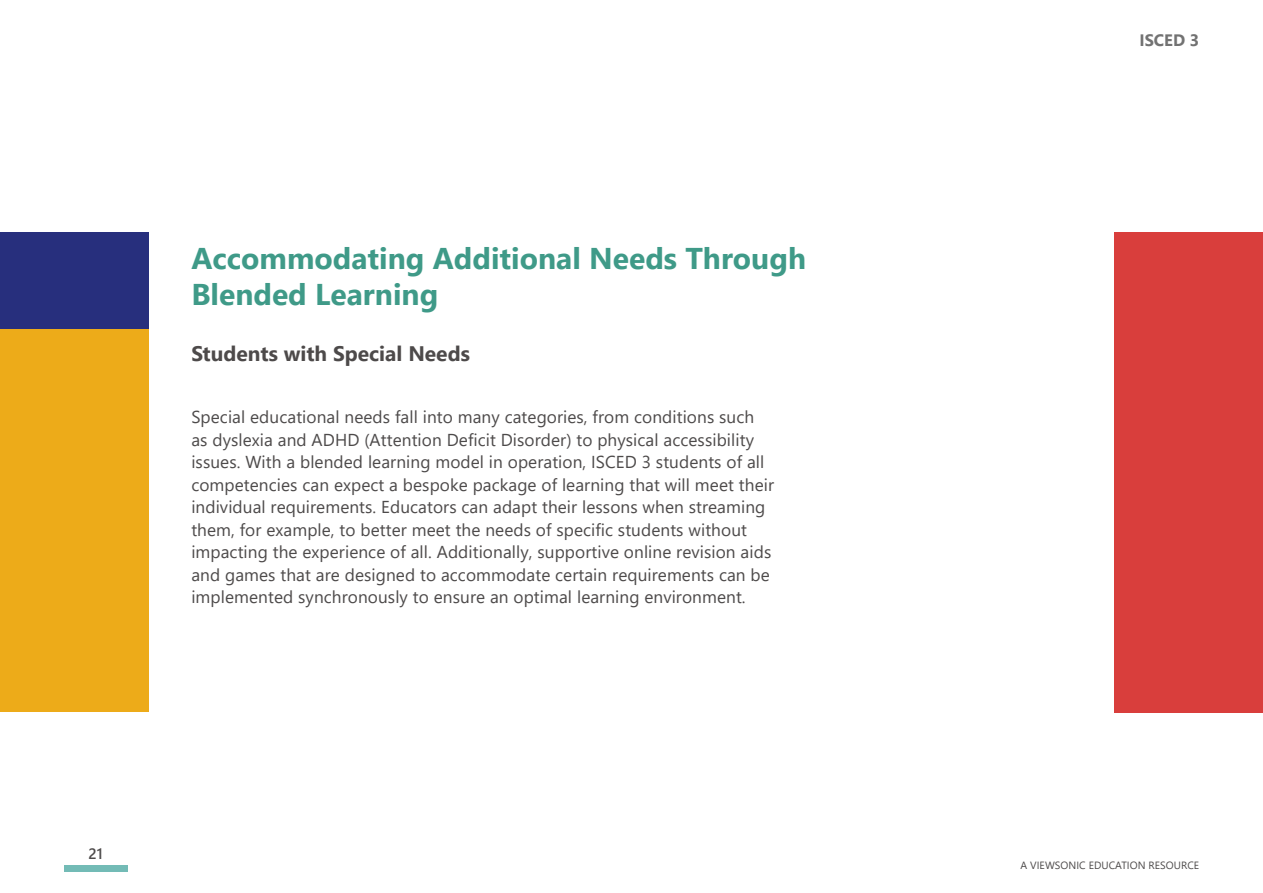
<style>
.page{position:relative;width:1263px;height:893px;background:#fff}
.page>*{position:absolute;margin:0;border:0;box-sizing:border-box;transform-origin:0 0}
.t1{font:700 30px/36px "Segoe UI";color:#3f9a88}
.t2{font:700 21px "Segoe UI";color:#4d4a4a}
.t3{font:17.25px/22.5px "Segoe UI";letter-spacing:.005em;color:#4d4a4a}
.t4{font:700 16.5px "Segoe UI";color:#727272}
.t5{font:600 15px "Segoe UI";color:#4d4a4a}
.t6{font:10.5px "Segoe UI";letter-spacing:.005em;color:#4d4a4a}
</style>
<div class="page">
<div style="left:1114px;top:232px;width:149px;height:480px;background:#d93e3c"></div>
<div style="left:0;top:232px;width:149px;height:98px;background:#272f7d"></div>
<div style="left:0;top:330px;width:149px;height:382px;background:#edab19"></div>
<div style="left:64px;top:865px;width:64px;height:7px;background:#73bbb6"></div>
<h2 class="t1" style="left:191px;top:238px;width:616px">Accommodating Additional Needs Through<br>Blended Learning</h2>
<h3 class="t2" style="left:191px;top:334px;width:280px">Students with Special Needs</h3>
<h5 class="t3" style="left:191px;top:404px;width:584px">Special educational needs fall into many categories, from conditions such as dyslexia and ADHD (Attention Deficit Disorder) to physical accessibility issues. With a blended learning model in operation, ISCED 3 students of all competencies can expect a bespoke package of learning that will meet their individual requirements. Educators can adapt their lessons when streaming them, for example, to better meet the needs of specific students without impacting the experience of all. Additionally, supportive online revision aids and games that are designed to accommodate certain requirements can be implemented synchronously to ensure an optimal learning environment.</h5>
<p class="t5" style="left:88px;top:839px;width:16px">21</p>
<p class="t4" style="left:1139px;top:25px;width:61px">ISCED 3</p>
<p class="t6" style="left:1020px;top:855px;width:180px">A VIEWSONIC EDUCATION RESOURCE</p>
</div>
